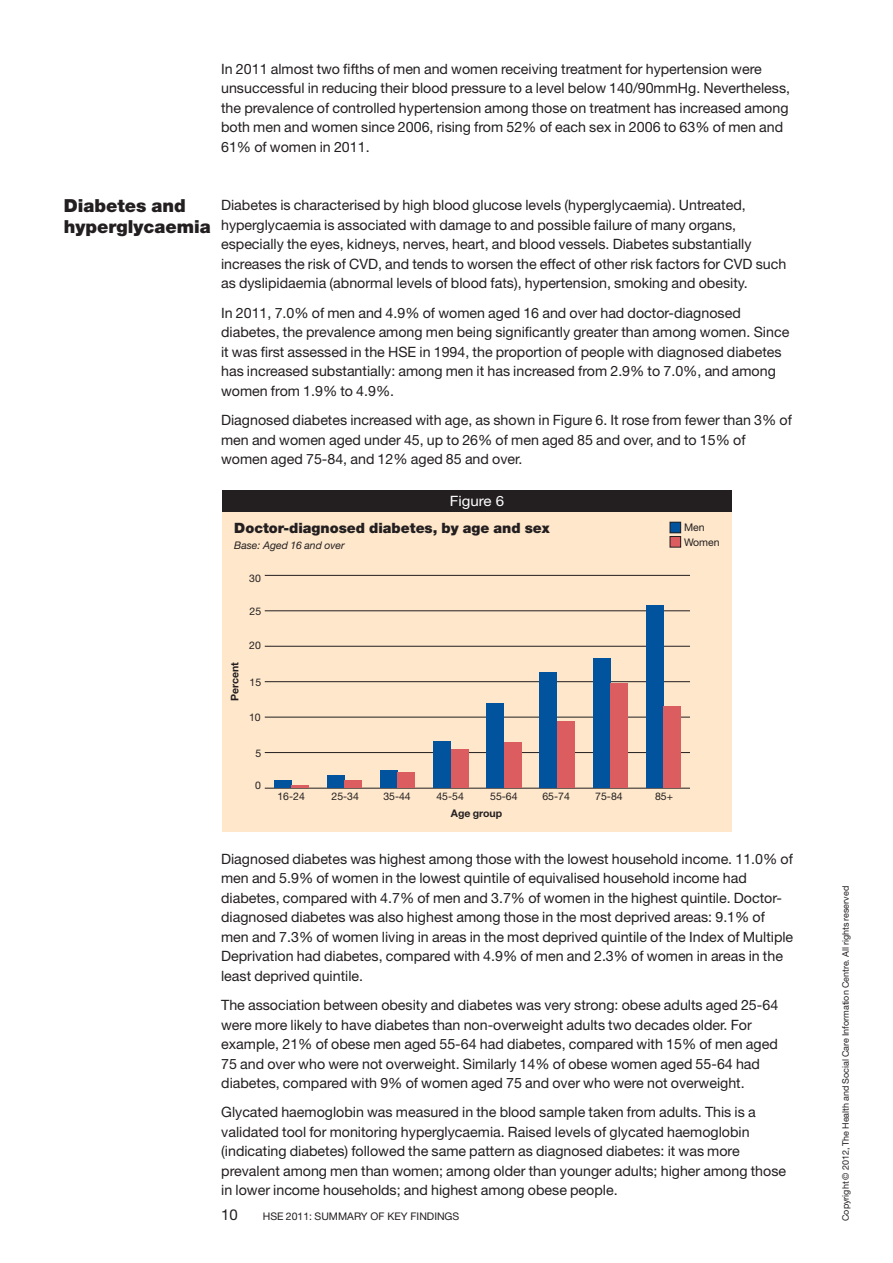
<style>
.page{position:relative;width:893px;height:1263px;background:#fff}
.page>*{position:absolute;margin:0;border:0;box-sizing:border-box;transform-origin:0 0}
.t1{font:900 18px/21px "Helvetica Neue";color:#231f20}
.t2{font:15px "Helvetica Neue";color:#231f20}
.t3{font:14.25px/19.5px "Helvetica Neue";color:#231f20}
.t4{font:900 14.25px "Helvetica Neue";color:#231f20}
.t5{font:14.25px "Helvetica Neue";color:#fff;scale:1.06 1}
.t6{font:10.5px/14.2px "Helvetica Neue";color:#231f20}
.t7{font:italic 10.5px "Helvetica Neue";color:#231f20}
.t8{font:700 10.5px "Helvetica Neue";color:#231f20}
.t9{font:9px "Helvetica Neue";color:#231f20}
</style>
<div class="page">
<div style="left:222px;top:502px;width:510px;height:330px;background:#fee7cb"></div>
<div style="left:222px;top:491px;width:509px;height:21px;background:#231f20"></div>
<hr style="left:265px;top:788px;width:425px;height:1px;background:#231f20">
<hr style="left:265px;top:752px;width:425px;height:1px;background:#231f20">
<hr style="left:265px;top:717px;width:425px;height:1px;background:#231f20">
<hr style="left:265px;top:681px;width:425px;height:1px;background:#231f20">
<hr style="left:265px;top:646px;width:425px;height:1px;background:#231f20">
<hr style="left:265px;top:610px;width:425px;height:1px;background:#231f20">
<hr style="left:265px;top:575px;width:425px;height:1px;background:#231f20">
<div style="left:274px;top:781px;width:17px;height:7px;background:#01539e"></div>
<div style="left:327px;top:776px;width:17px;height:12px;background:#01539e"></div>
<div style="left:380px;top:770px;width:18px;height:18px;background:#01539e"></div>
<div style="left:433px;top:741px;width:18px;height:47px;background:#01539e"></div>
<div style="left:486px;top:704px;width:18px;height:84px;background:#01539e"></div>
<div style="left:540px;top:672px;width:17px;height:116px;background:#01539e"></div>
<div style="left:593px;top:658px;width:17px;height:130px;background:#01539e"></div>
<div style="left:646px;top:606px;width:17px;height:182px;background:#01539e"></div>
<hr style="left:291px;top:785px;width:18px;height:3px;background:#db5d60">
<div style="left:344px;top:781px;width:18px;height:7px;background:#db5d60"></div>
<div style="left:398px;top:772px;width:17px;height:16px;background:#db5d60"></div>
<div style="left:451px;top:749px;width:17px;height:39px;background:#db5d60"></div>
<div style="left:504px;top:743px;width:17px;height:45px;background:#db5d60"></div>
<div style="left:557px;top:721px;width:18px;height:67px;background:#db5d60"></div>
<div style="left:610px;top:683px;width:18px;height:105px;background:#db5d60"></div>
<div style="left:663px;top:706px;width:18px;height:82px;background:#db5d60"></div>
<div style="left:670px;top:522px;width:11px;height:11px;background:#01539e"></div>
<div style="left:670px;top:522px;width:11px;height:11px;border:1px solid #231f20"></div>
<div style="left:670px;top:536px;width:11px;height:11px;background:#db5d60"></div>
<div style="left:670px;top:536px;width:11px;height:11px;border:1px solid #231f20"></div>
<p class="t3" style="left:221px;top:61px;width:570px">In 2011 almost two fifths of men and women receiving treatment for hypertension were unsuccessful in reducing their blood pressure to a level below 140/90mmHg. Nevertheless, the prevalence of controlled hypertension among those on treatment has increased among both men and women since 2006, rising from 52% of each sex in 2006 to 63% of men and 61% of women in 2011.</p>
<p class="t1" style="left:64px;top:197px;width:148px">Diabetes and hyperglycaemia</p>
<p class="t3" style="left:221px;top:197px;width:567px">Diabetes is characterised by high blood glucose levels (hyperglycaemia). Untreated, hyperglycaemia is associated with damage to and possible failure of many organs, especially the eyes, kidneys, nerves, heart, and blood vessels. Diabetes substantially increases the risk of CVD, and tends to worsen the effect of other risk factors for CVD such as dyslipidaemia (abnormal levels of blood fats), hypertension, smoking and obesity.</p>
<p class="t3" style="left:221px;top:304px;width:570px">In 2011, 7.0% of men and 4.9% of women aged 16 and over had doctor-diagnosed diabetes, the prevalence among men being significantly greater than among women. Since it was first assessed in the HSE in 1994, the proportion of people with diagnosed diabetes has increased substantially: among men it has increased from 2.9% to 7.0%, and among women from 1.9% to 4.9%.</p>
<p class="t3" style="left:221px;top:412px;width:572px">Diagnosed diabetes increased with age, as shown in Figure 6. It rose from fewer than 3% of men and women aged under 45, up to 26% of men aged 85 and over, and to 15% of women aged 75-84, and 12% aged 85 and over.</p>
<p class="t5" style="left:450px;top:496px;width:53px">Figure 6</p>
<p class="t4" style="left:234px;top:522px;width:317px">Doctor-diagnosed diabetes, by age and sex</p>
<p class="t7" style="left:234px;top:542px;width:112px">Base: Aged 16 and over</p>
<p class="t6" style="left:249px;top:573px;width:13px">30</p>
<p class="t6" style="left:250px;top:605px;width:13px">25</p>
<p class="t8" style="left:231px;top:701px;width:40px;rotate:-90deg">Percent</p>
<p class="t6" style="left:249px;top:639px;width:13px">20</p>
<p class="t6" style="left:250px;top:676px;width:13px">15</p>
<p class="t6" style="left:249px;top:711px;width:13px">10</p>
<p class="t6" style="left:255px;top:747px;width:7px">5</p>
<p class="t6" style="left:255px;top:779px;width:7px">0</p>
<p class="t6" style="left:277px;top:790px;width:29px">16-24</p>
<p class="t6" style="left:331px;top:791px;width:29px">25-34</p>
<p class="t6" style="left:383px;top:790px;width:29px">35-44</p>
<p class="t6" style="left:436px;top:790px;width:29px">45-54</p>
<p class="t6" style="left:490px;top:790px;width:29px">55-64</p>
<p class="t6" style="left:542px;top:790px;width:29px">65-74</p>
<p class="t6" style="left:595px;top:790px;width:29px">75-84</p>
<p class="t6" style="left:655px;top:790px;width:19px">85+</p>
<p class="t8" style="left:451px;top:810px;width:53px">Age group</p>
<p class="t6" style="left:684px;top:521px;width:37px">Men<br>Women</p>
<p class="t3" style="left:221px;top:850px;width:574px">Diagnosed diabetes was highest among those with the lowest household income. 11.0% of men and 5.9% of women in the lowest quintile of equivalised household income had diabetes, compared with 4.7% of men and 3.7% of women in the highest quintile. Doctor&shy;diagnosed diabetes was also highest among those in the most deprived areas: 9.1% of men and 7.3% of women living in areas in the most deprived quintile of the Index of Multiple Deprivation had diabetes, compared with 4.9% of men and 2.3% of women in areas in the least deprived quintile.</p>
<p class="t3" style="left:221px;top:997px;width:559px">The association between obesity and diabetes was very strong: obese adults aged 25-64 were more likely to have diabetes than non-overweight adults two decades older. For example, 21% of obese men aged 55-64 had diabetes, compared with 15% of men aged 75 and over who were not overweight. Similarly 14% of obese women aged 55-64 had diabetes, compared with 9% of women aged 75 and over who were not overweight.</p>
<p class="t3" style="left:221px;top:1104px;width:566px">Glycated haemoglobin was measured in the blood sample taken from adults. This is a validated tool for monitoring hyperglycaemia. Raised levels of glycated haemoglobin (indicating diabetes) followed the same pattern as diagnosed diabetes: it was more prevalent among men than women; among older than younger adults; higher among those in lower income households; and highest among obese people.</p>
<p class="t2" style="left:221px;top:1210px;width:18px">10</p>
<p class="t6" style="left:263px;top:1210px;width:198px">HSE 2011: SUMMARY OF KEY FINDINGS</p>
<p class="t9" style="left:842px;top:1221px;width:337px;rotate:-90deg">Copyright © 2012, The Health and Social Care Information Centre. All rights reserved</p>
</div>
